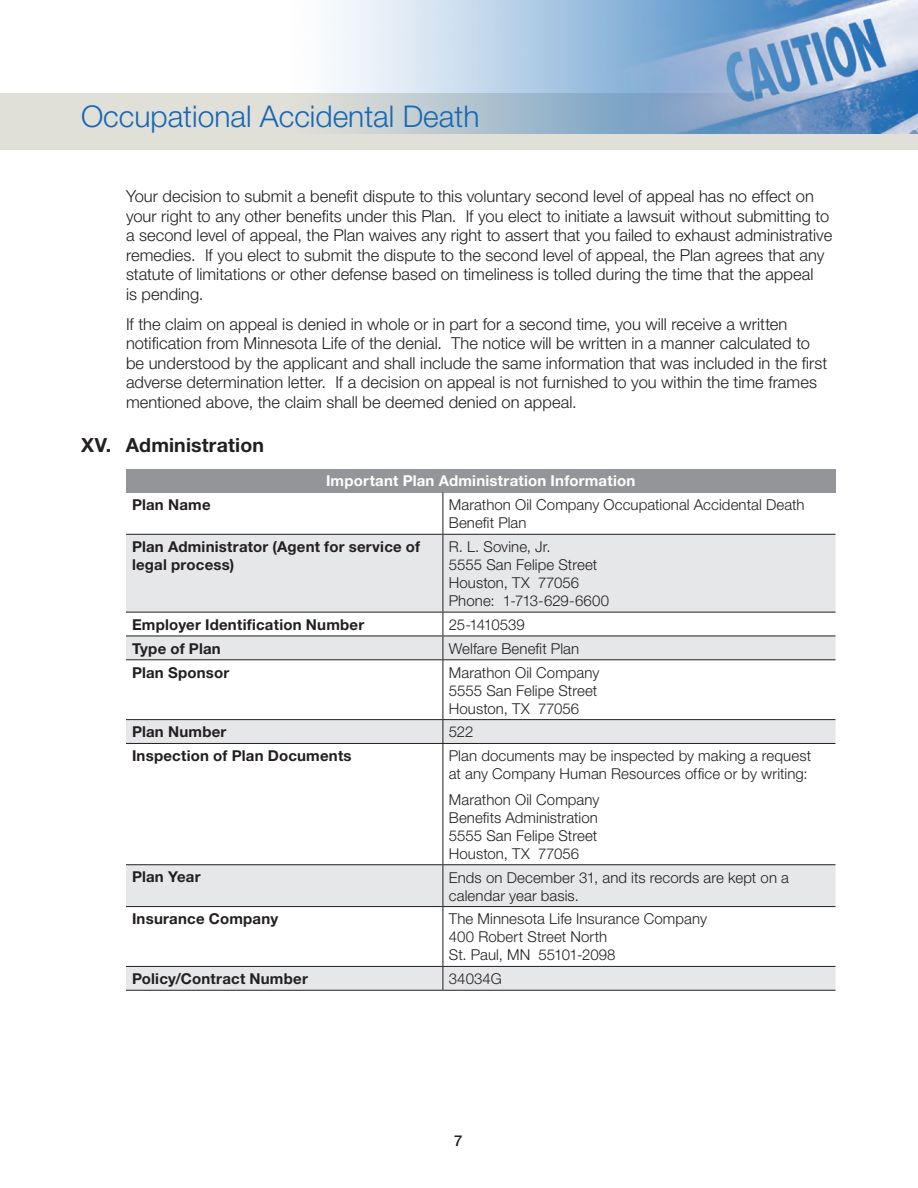
<style>
.page{position:relative;width:918px;height:1188px;background:#fff}
.page>*{position:absolute;margin:0;border:0;box-sizing:border-box;transform-origin:0 0}
.t1{font:300 30px "Helvetica Neue";color:#1768b4}
.HD_1{font:700 19.5px "Helvetica Neue";letter-spacing:.005em;color:#231f20}
.HD_1_Body{font:300 16.5px/19.5px "Helvetica Neue";color:#231f20}
.Table_Body{font:300 15px/18px "Helvetica Neue";letter-spacing:.005em;color:#231f20}
.Table_Col_1{font:700 15px/18px "Helvetica Neue";letter-spacing:.015em;color:#231f20}
.Table_Head{font:700 15px "Helvetica Neue";letter-spacing:.015em;color:#fff}
.Table_Body-2{font:300 15px "Helvetica Neue";letter-spacing:-.025em;color:#231f20}
.t2{font:500 15px "Helvetica Neue";color:#231f20}
</style>
<div class="page">
<div style="left:0;top:93px;width:918px;height:57px;background:#e1e0d8"></div>
<img style="left:331px;top:0;width:587px;height:133px">
<div style="left:126px;top:469px;width:710px;height:23px;background:#939598"></div>
<svg style="left:126px;top:535px;width:710px;height:455px"></svg>
<hr style="left:126px;top:534px;width:317px;height:1px;background:#231f20">
<hr style="left:126px;top:612px;width:317px;height:1px;background:#231f20">
<hr style="left:126px;top:636px;width:317px;height:1px;background:#231f20">
<hr style="left:126px;top:659px;width:317px;height:1px;background:#231f20">
<hr style="left:126px;top:719px;width:317px;height:1px;background:#231f20">
<hr style="left:126px;top:743px;width:317px;height:1px;background:#231f20">
<hr style="left:126px;top:864px;width:317px;height:1px;background:#231f20">
<hr style="left:126px;top:906px;width:317px;height:1px;background:#231f20">
<hr style="left:126px;top:966px;width:317px;height:1px;background:#231f20">
<hr style="left:126px;top:990px;width:317px;height:1px;background:#231f20">
<hr style="left:443px;top:492px;width:1px;height:42px;background:#231f20">
<hr style="left:443px;top:534px;width:393px;height:1px;background:#231f20">
<hr style="left:443px;top:535px;width:1px;height:77px;background:#231f20">
<hr style="left:443px;top:612px;width:393px;height:1px;background:#231f20">
<hr style="left:443px;top:636px;width:393px;height:1px;background:#231f20">
<svg style="left:443px;top:612px;width:1px;height:47px"></svg>
<hr style="left:443px;top:659px;width:393px;height:1px;background:#231f20">
<hr style="left:443px;top:660px;width:1px;height:59px;background:#231f20">
<hr style="left:443px;top:719px;width:393px;height:1px;background:#231f20">
<svg style="left:443px;top:720px;width:1px;height:23px"></svg>
<hr style="left:443px;top:743px;width:393px;height:1px;background:#231f20">
<hr style="left:443px;top:744px;width:1px;height:120px;background:#231f20">
<hr style="left:443px;top:864px;width:393px;height:1px;background:#231f20">
<hr style="left:443px;top:865px;width:1px;height:41px;background:#231f20">
<hr style="left:443px;top:906px;width:393px;height:1px;background:#231f20">
<hr style="left:443px;top:907px;width:1px;height:59px;background:#231f20">
<hr style="left:443px;top:966px;width:393px;height:1px;background:#231f20">
<svg style="left:443px;top:967px;width:1px;height:23px"></svg>
<hr style="left:443px;top:990px;width:393px;height:1px;background:#231f20">
<h1 class="t1" style="left:81px;top:98px;width:400px">Occupational Accidental Death</h1>
<p class="HD_1_Body" style="left:126px;top:186px;width:708px">Your decision to submit a benefit dispute to this voluntary second level of appeal has no effect on your right to any other benefits under this Plan. If you elect to initiate a lawsuit without submitting to a second level of appeal, the Plan waives any right to assert that you failed to exhaust administrative remedies. If you elect to submit the dispute to the second level of appeal, the Plan agrees that any statute of limitations or other defense based on timeliness is tolled during the time that the appeal<br>is pending.</p>
<p class="HD_1_Body" style="left:126px;top:314px;width:703px">If the claim on appeal is denied in whole or in part for a second time, you will receive a written notification from Minnesota Life of the denial. The notice will be written in a manner calculated to be understood by the applicant and shall include the same information that was included in the first adverse determination letter. If a decision on appeal is not furnished to you within the time frames mentioned above, the claim shall be deemed denied on appeal.</p>
<p class="HD_1" style="left:81px;top:433px;width:184px">XV. Administration</p>
<p class="Table_Head" style="left:326px;top:472px;width:311px">Important Plan Administration Information</p>
<p class="Table_Col_1" style="left:132px;top:496px;width:80px">Plan Name</p>
<p class="Table_Body" style="left:449px;top:496px;width:357px">Marathon Oil Company Occupational Accidental Death<br>Benefit Plan</p>
<p class="Table_Col_1" style="left:132px;top:537px;width:290px">Plan Administrator (Agent for service of legal process)</p>
<p class="Table_Body" style="left:449px;top:537px;width:162px">R. L. Sovine, Jr.<br>5555 San Felipe Street<br>Houston, TX 77056<br>Phone: 1-713-629-6600</p>
<p class="Table_Col_1" style="left:132px;top:615px;width:234px">Employer Identification Number</p>
<p class="Table_Body-2" style="left:449px;top:615px;width:78px">25-1410539</p>
<p class="Table_Col_1" style="left:132px;top:639px;width:90px">Type of Plan</p>
<p class="Table_Body" style="left:449px;top:639px;width:132px">Welfare Benefit Plan</p>
<p class="Table_Col_1" style="left:132px;top:663px;width:99px">Plan Sponsor</p>
<p class="Table_Body" style="left:449px;top:663px;width:152px">Marathon Oil Company<br>5555 San Felipe Street<br>Houston, TX 77056</p>
<p class="Table_Col_1" style="left:132px;top:723px;width:96px">Plan Number</p>
<p class="Table_Body" style="left:449px;top:723px;width:26px">522</p>
<p class="Table_Col_1" style="left:132px;top:747px;width:221px">Inspection of Plan Documents</p>
<p class="Table_Body" style="left:449px;top:747px;width:364px">Plan documents may be inspected by making a request at any Company Human Resources office or by writing:</p>
<p class="Table_Body" style="left:449px;top:790px;width:152px">Marathon Oil Company<br>Benefits Administration<br>5555 San Felipe Street<br>Houston, TX 77056</p>
<p class="Table_Col_1" style="left:132px;top:868px;width:70px">Plan Year</p>
<p class="Table_Body" style="left:449px;top:868px;width:342px">Ends on December 31, and its records are kept on a calendar year basis.</p>
<p class="Table_Col_1" style="left:132px;top:910px;width:148px">Insurance Company</p>
<p class="Table_Body" style="left:449px;top:910px;width:260px">The Minnesota Life Insurance Company<br>400 Robert Street North<br>St. Paul, MN 55101-2098</p>
<p class="Table_Col_1" style="left:132px;top:969px;width:177px">Policy/Contract Number</p>
<p class="Table_Body" style="left:449px;top:970px;width:55px">34034G</p>
<p class="t2" style="left:454px;top:1131px;width:10px">7</p>
</div>
